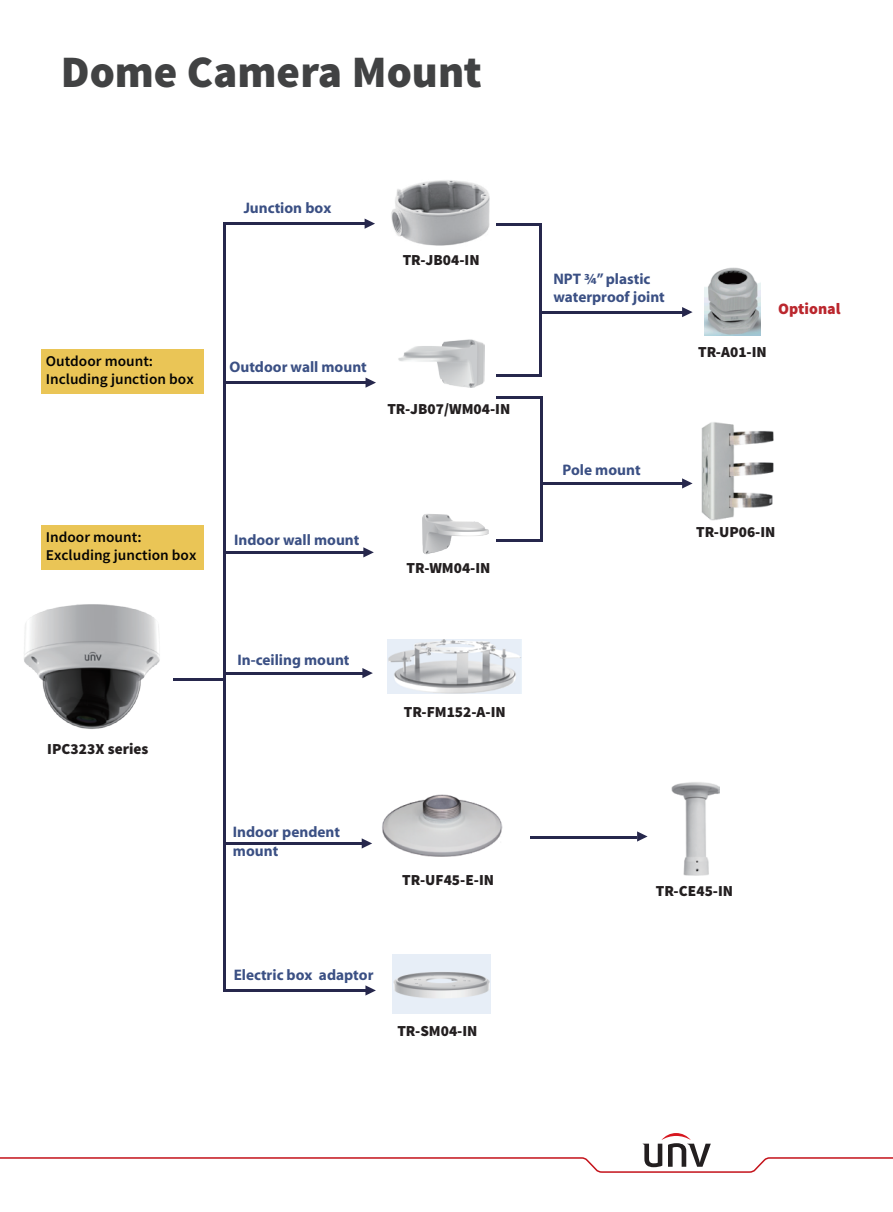
<style>
.page{position:relative;width:893px;height:1212px;background:#fff}
.page>*{position:absolute;margin:0;border:0;box-sizing:border-box;transform-origin:0 0}
.t1{font:900 45px "Source Sans Pro";color:#414243}
.t2{font:900 15.9px "Source Sans Pro";color:#bb272e}
.t3{font:700 15.3px/18.3px "Myriad";color:#3b5084}
.t4{font:900 15.3px "Source Sans Pro";color:#231f20}
.t5{font:600 14.85px/17.9px "Source Sans Pro";color:#030303}
</style>
<div class="page">
<img style="left:672px;top:782px;width:47px;height:93px">
<svg style="left:637px;top:831px;width:11px;height:10px"></svg>
<svg style="left:365px;top:985px;width:11px;height:10px"></svg>
<svg style="left:363px;top:547px;width:11px;height:10px"></svg>
<svg style="left:365px;top:219px;width:10px;height:10px"></svg>
<svg style="left:362px;top:838px;width:10px;height:10px"></svg>
<hr style="left:226px;top:551px;width:139px;height:3px;background:#26274c">
<hr style="left:227px;top:842px;width:137px;height:3px;background:#26274c">
<hr style="left:223px;top:989px;width:143px;height:3px;background:#26274c">
<hr style="left:223px;top:222px;width:143px;height:3px;background:#26274c">
<hr style="left:531px;top:836px;width:106px;height:3px;background:#26274c">
<hr style="left:223px;top:222px;width:3px;height:770px;background:#26274c">
<img style="left:393px;top:955px;width:98px;height:59px">
<img style="left:391px;top:180px;width:98px;height:66px">
<hr style="left:173px;top:678px;width:51px;height:2px;background:#26274c">
<img style="left:387px;top:639px;width:135px;height:55px">
<img style="left:382px;top:794px;width:121px;height:62px">
<svg style="left:0;top:1133px;width:893px;height:40px"></svg>
<img style="left:24px;top:604px;width:136px;height:125px">
<img style="left:702px;top:422px;width:71px;height:99px">
<svg style="left:682px;top:307px;width:11px;height:10px"></svg>
<hr style="left:541px;top:311px;width:143px;height:2px;background:#26274c">
<img style="left:704px;top:267px;width:56px;height:68px">
<img style="left:398px;top:339px;width:87px;height:49px">
<svg style="left:366px;top:377px;width:10px;height:11px"></svg>
<hr style="left:224px;top:381px;width:143px;height:3px;background:#26274c">
<hr style="left:540px;top:224px;width:2px;height:153px;background:#26274c">
<hr style="left:496px;top:223px;width:45px;height:3px;background:#26274c">
<hr style="left:496px;top:374px;width:46px;height:3px;background:#26274c">
<hr style="left:540px;top:396px;width:2px;height:146px;background:#26274c">
<hr style="left:496px;top:396px;width:46px;height:3px;background:#26274c">
<hr style="left:497px;top:539px;width:45px;height:3px;background:#26274c">
<svg style="left:682px;top:478px;width:11px;height:10px"></svg>
<hr style="left:541px;top:482px;width:143px;height:3px;background:#26274c">
<img style="left:422px;top:514px;width:67px;height:41px">
<svg style="left:362px;top:668px;width:11px;height:10px"></svg>
<hr style="left:225px;top:672px;width:139px;height:2px;background:#26274c">
<div style="left:41px;top:349px;width:163px;height:44px;background:#eac556"></div>
<div style="left:41px;top:525px;width:163px;height:44px;background:#eac556"></div>
<h1 class="t1" style="left:61px;top:42px;width:423px">Dome Camera Mount</h1>
<p class="t5" style="left:46px;top:352px;width:149px">Outdoor mount:<br>Including junction box</p>
<p class="t3" style="left:244px;top:199px;width:89px">Junction box</p>
<p class="t4" style="left:403px;top:250px;width:78px">TR-JB04-IN</p>
<p class="t3" style="left:230px;top:358px;width:139px">Outdoor wall mount</p>
<p class="t4" style="left:387px;top:399px;width:124px">TR-JB07/WM04-IN</p>
<p class="t5" style="left:46px;top:528px;width:152px">Indoor mount:<br>Excluding junction box</p>
<p class="t4" style="left:47px;top:739px;width:103px">IPC323X series</p>
<p class="t3" style="left:234px;top:531px;width:127px">Indoor wall mount</p>
<p class="t3" style="left:238px;top:652px;width:113px">In-ceiling mount</p>
<p class="t4" style="left:407px;top:558px;width:85px">TR-WM04-IN</p>
<p class="t4" style="left:404px;top:702px;width:104px">TR-FM152-A-IN</p>
<p class="t3" style="left:233px;top:824px;width:109px">Indoor pendent mount</p>
<p class="t4" style="left:402px;top:870px;width:93px">TR-UF45-E-IN</p>
<p class="t3" style="left:234px;top:967px;width:141px">Electric box adaptor</p>
<p class="t4" style="left:397px;top:1021px;width:82px">TR-SM04-IN</p>
<p class="t3" style="left:553px;top:270px;width:113px">NPT ¾” plastic waterproof joint</p>
<p class="t4" style="left:698px;top:342px;width:70px">TR-A01-IN</p>
<p class="t2" style="left:778px;top:298px;width:64px">Optional</p>
<p class="t3" style="left:563px;top:461px;width:80px">Pole mount</p>
<p class="t4" style="left:696px;top:522px;width:81px">TR-UP06-IN</p>
<p class="t4" style="left:656px;top:880px;width:79px">TR-CE45-IN</p>
</div>
